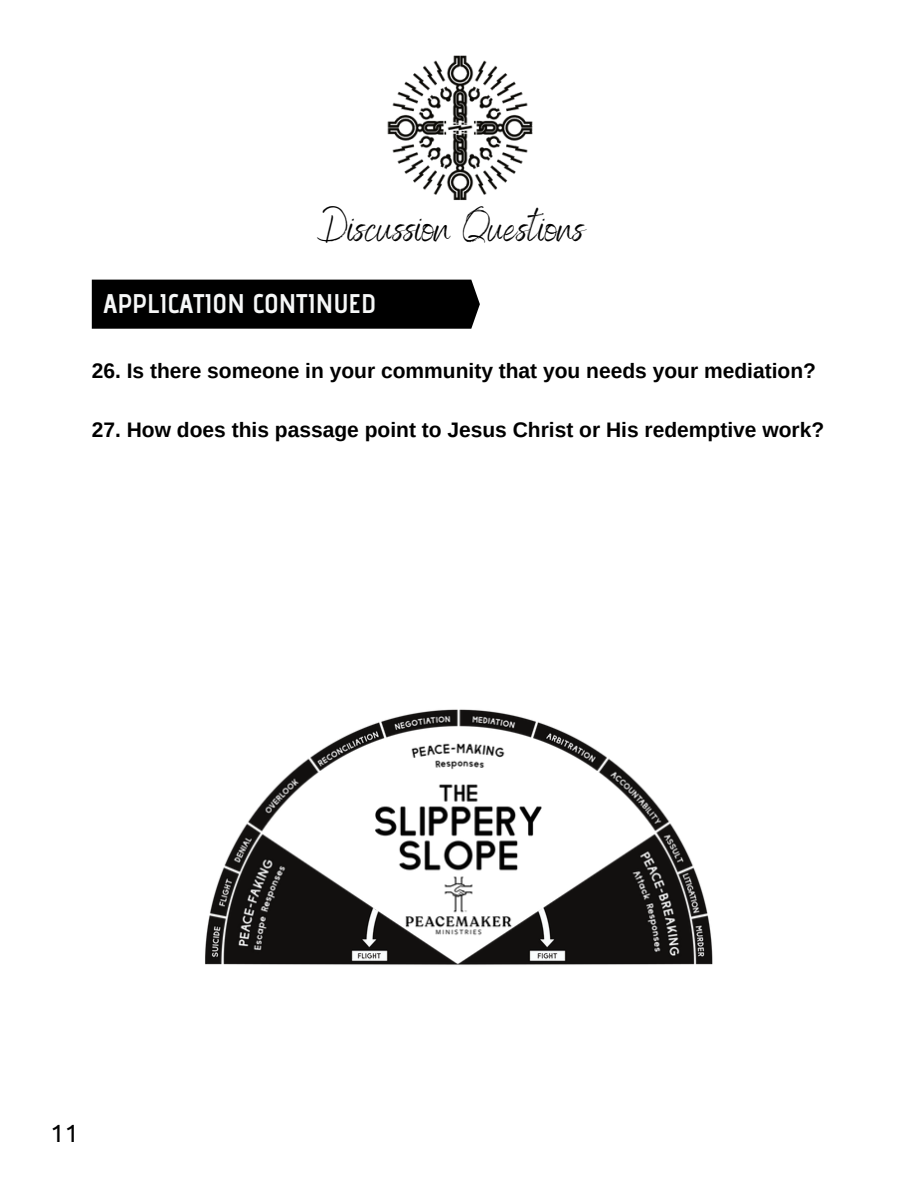
<style>
.page{position:relative;width:918px;height:1188px;background:#fff}
.page>*{position:absolute;margin:0;border:0;box-sizing:border-box;transform-origin:0 0}
.t1{font:43.5px "Benedict";color:#000}
.t2{font:700 27px "Advent Pro";color:#f6f7f7}
.t3{font:24.9px "Ubuntu";color:#000}
.t4{font:700 21px "Arimo";color:#000}
</style>
<div class="page">
<div style="left:92px;top:280px;width:388px;height:49px;background:#000"></div>
<img style="left:387px;top:55px;width:146px;height:146px">
<img style="left:205px;top:709px;width:508px;height:256px">
<p class="t1" style="left:317px;top:199px;width:268px">Discussion Questions</p>
<p class="t2" style="left:103px;top:287px;width:275px">APPLICATION CONTINUED</p>
<p class="t4" style="left:92px;top:359px;width:726px">26. Is there someone in your community that you needs your mediation?</p>
<p class="t4" style="left:92px;top:418px;width:734px">27. How does this passage point to Jesus Christ or His redemptive work?</p>
<p class="t3" style="left:51px;top:1119px;width:30px">11</p>
</div>
